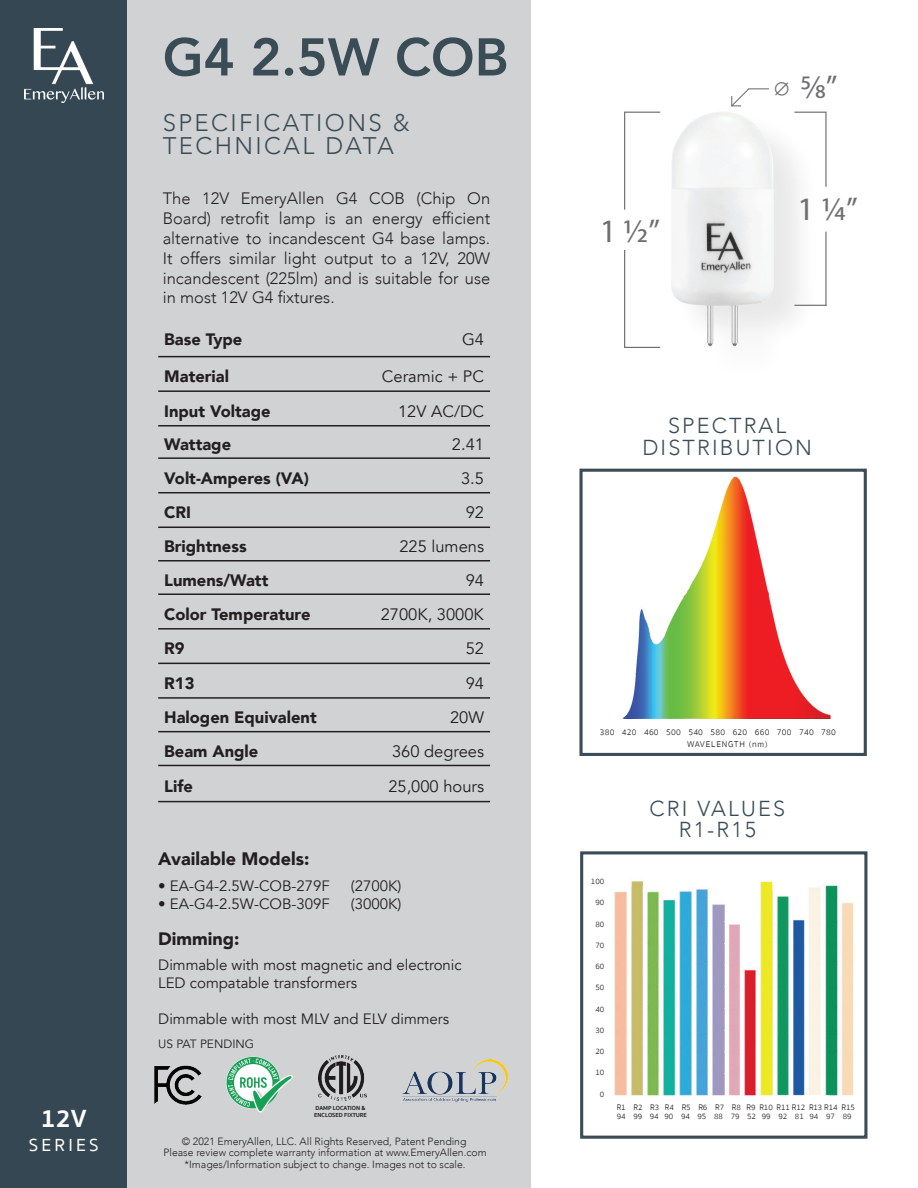
<style>
.page{position:relative;width:918px;height:1188px;background:#fff}
.page>*{position:absolute;margin:0;border:0;box-sizing:border-box;transform-origin:0 0}
.t1{font:800 52.5px "Avenir";color:#3a4c56}
.t2{font:32.85px "Myriad Pro";color:#6e6f72}
.t3{font:700 25.5px "Sukhumvit Set";color:#fff}
.t4{font:300 24px/22.5px "Avenir";letter-spacing:.1em;color:#3a4c56}
.t5{font:300 21.6px/21.6px "Avenir";letter-spacing:.1em;color:#3a4c56;text-align:center}
.t6{font:900 18px "Avenir";color:#231f20}
.t7{font:500 18px "Sukhumvit Set";letter-spacing:.18em;color:#fff}
.t8{font:300 16.5px/19.8px "Avenir";color:#231f20;text-align:justify}
.t9{font:900 16.5px "Avenir";color:#231f20}
.t10{font:16.5px "Avenir";color:#231f20}
.t11{font:15px/18px "Avenir";color:#231f20}
.t12{font:12px "Avenir";color:#231f20}
.t13{font:300 10.5px/11.7px "Avenir";color:#231f20;text-align:center}
.t14{font:300 8.55px/12.3px "Sukhumvit Set";letter-spacing:.03em;color:#231f20}
.t15{font:300 8.1px/9.8px "Sukhumvit Set";letter-spacing:-.01em;color:#231f20}
.t16{font:700 6px/7.2px "Sukhumvit Set";color:#231f20}
</style>
<div class="page">
<div style="left:0;top:0;width:531px;height:1188px;background:#d1d2d4"></div>
<div style="left:0;top:0;width:126px;height:1188px;background:#344753"></div>
<img style="left:24px;top:28px;width:79px;height:75px">
<img style="left:608px;top:468px;width:236px;height:250px">
<div style="left:579px;top:469px;width:288px;height:287px;border:3px solid #3a4c56"></div>
<img style="left:614px;top:881px;width:240px;height:215px">
<div style="left:580px;top:851px;width:287px;height:288px;border:3px solid #3a4c56"></div>
<hr style="left:158px;top:356px;width:186px;height:1px;background:#231f20">
<hr style="left:344px;top:356px;width:146px;height:1px;background:#231f20">
<hr style="left:158px;top:390px;width:186px;height:2px;background:#231f20">
<hr style="left:344px;top:390px;width:146px;height:2px;background:#231f20">
<hr style="left:158px;top:425px;width:186px;height:2px;background:#231f20">
<hr style="left:344px;top:425px;width:146px;height:2px;background:#231f20">
<hr style="left:158px;top:457px;width:186px;height:2px;background:#231f20">
<hr style="left:344px;top:457px;width:146px;height:2px;background:#231f20">
<hr style="left:158px;top:492px;width:186px;height:1px;background:#231f20">
<hr style="left:344px;top:492px;width:146px;height:1px;background:#231f20">
<hr style="left:158px;top:527px;width:186px;height:1px;background:#231f20">
<hr style="left:344px;top:527px;width:146px;height:1px;background:#231f20">
<hr style="left:158px;top:560px;width:186px;height:2px;background:#231f20">
<hr style="left:344px;top:560px;width:146px;height:2px;background:#231f20">
<hr style="left:158px;top:593px;width:186px;height:2px;background:#231f20">
<hr style="left:344px;top:593px;width:146px;height:2px;background:#231f20">
<hr style="left:158px;top:628px;width:186px;height:2px;background:#231f20">
<hr style="left:344px;top:628px;width:146px;height:2px;background:#231f20">
<hr style="left:158px;top:663px;width:186px;height:1px;background:#231f20">
<hr style="left:344px;top:663px;width:146px;height:1px;background:#231f20">
<hr style="left:158px;top:697px;width:186px;height:2px;background:#231f20">
<hr style="left:344px;top:697px;width:146px;height:2px;background:#231f20">
<hr style="left:158px;top:731px;width:186px;height:1px;background:#231f20">
<hr style="left:344px;top:731px;width:146px;height:1px;background:#231f20">
<hr style="left:158px;top:765px;width:186px;height:1px;background:#231f20">
<hr style="left:344px;top:765px;width:146px;height:1px;background:#231f20">
<hr style="left:158px;top:801px;width:186px;height:1px;background:#231f20">
<hr style="left:344px;top:801px;width:146px;height:1px;background:#231f20">
<img style="left:624px;top:111px;width:203px;height:237px">
<hr style="left:625px;top:112px;width:35px;height:1px;background:#6c6d70">
<hr style="left:625px;top:347px;width:35px;height:1px;background:#6c6d70">
<hr style="left:624px;top:112px;width:1px;height:98px;background:#6c6d70">
<hr style="left:624px;top:250px;width:1px;height:98px;background:#6c6d70">
<hr style="left:794px;top:112px;width:33px;height:1px;background:#6c6d70">
<hr style="left:794px;top:305px;width:33px;height:1px;background:#6c6d70">
<hr style="left:825px;top:112px;width:2px;height:75px;background:#6c6d70">
<hr style="left:825px;top:232px;width:2px;height:74px;background:#6c6d70">
<svg style="left:731px;top:88px;width:38px;height:19px"></svg>
<img style="left:226px;top:1057px;width:67px;height:56px">
<img style="left:154px;top:1065px;width:48px;height:40px">
<img style="left:402px;top:1060px;width:105px;height:43px">
<img style="left:319px;top:1055px;width:48px;height:46px">
<h3 class="t3" style="left:41px;top:1099px;width:48px">12V</h3>
<p class="t7" style="left:29px;top:1132px;width:71px">SERIES</p>
<h1 class="t1" style="left:163px;top:16px;width:347px">G4 2.5W COB</h1>
<h3 class="t4" style="left:163px;top:112px;width:248px">SPECIFICATIONS &amp;<br>TECHNICAL DATA</h3>
<p class="t8" style="left:163px;top:189px;width:329px">The 12V EmeryAllen G4 COB (Chip On Board) retrofit lamp is an energy efficient alternative to incandescent G4 base lamps.<br>It offers similar light output to a 12V, 20W incandescent (225lm) and is suitable for use in most 12V G4 fixtures.</p>
<p class="t9" style="left:164px;top:325px;width:80px">Base Type</p>
<p class="t10" style="left:462px;top:329px;width:24px">G4</p>
<p class="t9" style="left:164px;top:362px;width:66px">Material</p>
<p class="t10" style="left:382px;top:367px;width:104px">Ceramic + PC</p>
<p class="t9" style="left:164px;top:397px;width:108px">Input Voltage</p>
<p class="t10" style="left:398px;top:401px;width:87px">12V AC/DC</p>
<p class="t9" style="left:164px;top:430px;width:68px">Wattage</p>
<p class="t10" style="left:452px;top:435px;width:34px">2.41</p>
<p class="t9" style="left:164px;top:464px;width:146px">Volt-Amperes (VA)</p>
<p class="t10" style="left:461px;top:468px;width:24px">3.5</p>
<p class="t9" style="left:164px;top:498px;width:28px">CRI</p>
<p class="t10" style="left:466px;top:503px;width:20px">92</p>
<p class="t9" style="left:164px;top:532px;width:84px">Brightness</p>
<p class="t10" style="left:399px;top:537px;width:86px">225 lumens</p>
<p class="t9" style="left:164px;top:566px;width:106px">Lumens/Watt</p>
<p class="t10" style="left:466px;top:570px;width:20px">94</p>
<p class="t9" style="left:164px;top:600px;width:148px">Color Temperature</p>
<p class="t10" style="left:381px;top:604px;width:105px">2700K, 3000K</p>
<p class="t9" style="left:164px;top:634px;width:22px">R9</p>
<p class="t10" style="left:466px;top:639px;width:20px">52</p>
<p class="t9" style="left:164px;top:669px;width:32px">R13</p>
<p class="t10" style="left:466px;top:673px;width:20px">94</p>
<p class="t9" style="left:164px;top:703px;width:154px">Halogen Equivalent</p>
<p class="t10" style="left:450px;top:708px;width:35px">20W</p>
<p class="t9" style="left:164px;top:737px;width:96px">Beam Angle</p>
<p class="t10" style="left:392px;top:741px;width:94px">360 degrees</p>
<p class="t9" style="left:164px;top:772px;width:30px">Life</p>
<p class="t10" style="left:388px;top:776px;width:97px">25,000 hours</p>
<p class="t6" style="left:158px;top:844px;width:153px">Available Models:</p>
<p class="t11" style="left:158px;top:877px;width:173px">• EA-G4-2.5W-COB-279F</p>
<p class="t11" style="left:351px;top:877px;width:52px">(2700K)</p>
<p class="t11" style="left:158px;top:895px;width:173px">• EA-G4-2.5W-COB-309F</p>
<p class="t11" style="left:351px;top:895px;width:52px">(3000K)</p>
<p class="t6" style="left:158px;top:923px;width:83px">Dimming:</p>
<p class="t11" style="left:158px;top:956px;width:305px">Dimmable with most magnetic and electronic<br>LED compatable transformers</p>
<p class="t11" style="left:158px;top:1010px;width:293px">Dimmable with most MLV and ELV dimmers</p>
<p class="t12" style="left:158px;top:1037px;width:97px">US PAT PENDING</p>
<p class="t16" style="left:314px;top:1104px;width:54px">DAMP LOCATION &amp;<br>ENCLOSED FIXTURE</p>
<p class="t13" style="left:163px;top:1135px;width:325px">© 2021 EmeryAllen, LLC. All Rights Reserved, Patent Pending<br>Please review complete warranty information at www.EmeryAllen.com</p>
<p class="t13" style="left:185px;top:1159px;width:283px">*Images/Information subject to change. Images not to scale.</p>
<h2 class="t2" style="left:600px;top:211px;width:62px">1 1/2”</h2>
<h2 class="t2" style="left:773px;top:67px;width:66px">⌀ 5/8”</h2>
<h2 class="t2" style="left:798px;top:189px;width:62px">1 1/4”</h2>
<h3 class="t5" style="left:642px;top:415px;width:171px">SPECTRAL<br>DISTRIBUTION</h3>
<p class="t14" style="left:687px;top:726px;width:150px;text-indent:-88px">380 420 460 500 540 580 620 660 700 740 780<br>WAVELENGTH (nm)</p>
<h3 class="t5" style="left:650px;top:798px;width:137px">CRI VALUES<br>R1-R15</h3>
<p class="t15" style="left:591px;top:877px;width:15px">100</p>
<p class="t15" style="left:595px;top:898px;width:10px">90</p>
<p class="t15" style="left:595px;top:919px;width:10px">80</p>
<p class="t15" style="left:595px;top:941px;width:10px">70</p>
<p class="t15" style="left:595px;top:962px;width:10px">60</p>
<p class="t15" style="left:595px;top:983px;width:10px">50</p>
<p class="t15" style="left:595px;top:1004px;width:10px">40</p>
<p class="t15" style="left:595px;top:1026px;width:10px">30</p>
<p class="t15" style="left:595px;top:1047px;width:10px">20</p>
<p class="t15" style="left:595px;top:1068px;width:10px">10</p>
<p class="t15" style="left:600px;top:1089px;width:6px">0</p>
<p class="t15" style="left:617px;top:1102px;width:240px">R1 R2 R3 R4 R5 R6 R7 R8 R9 R10 R11 R12 R13 R14 R15<br>94 99 94 90 94 95 88 79 52 99 92 81 94 97 89</p>
</div>
